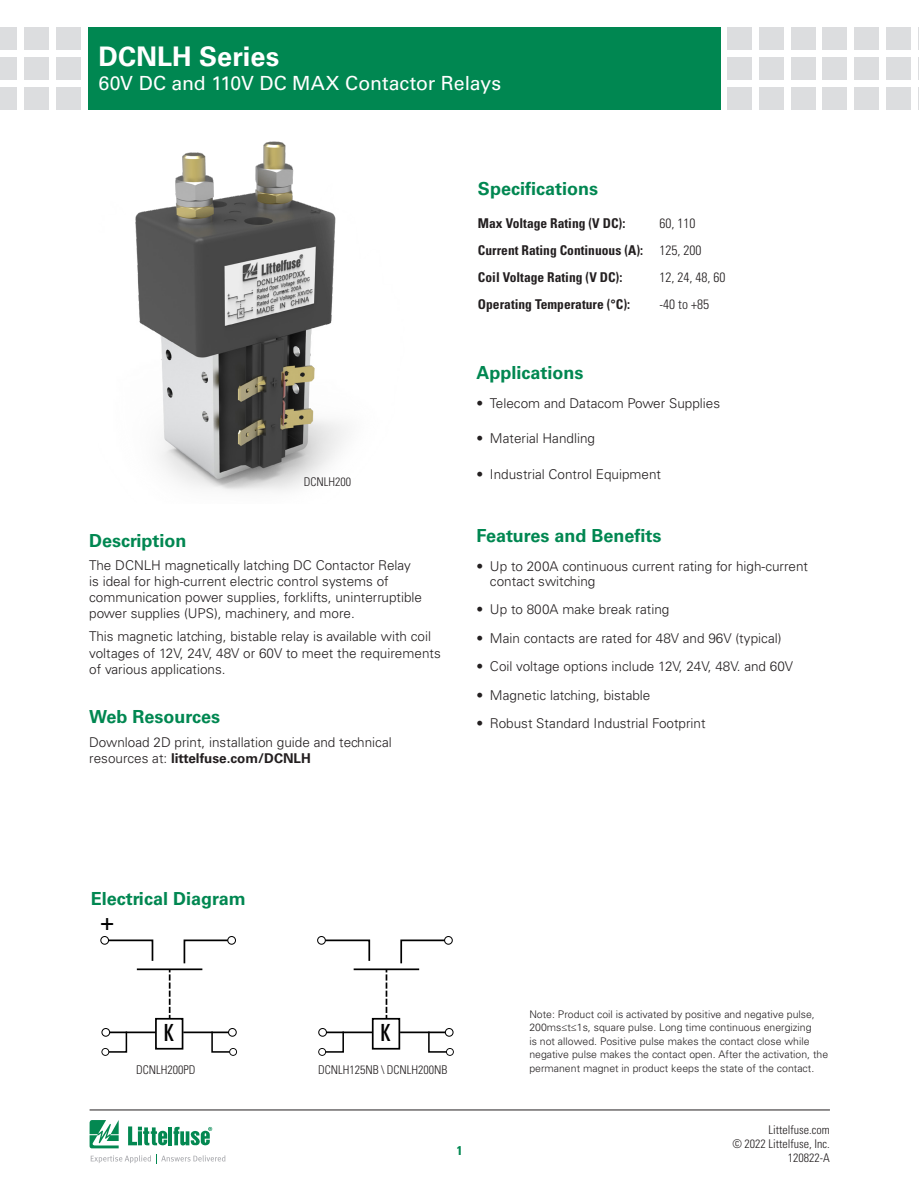
<style>
.page{position:relative;width:919px;height:1191px;background:#fff}
.page>*{position:absolute;margin:0;border:0;box-sizing:border-box;transform-origin:0 0}
.Head_Large{font:700 27px "Univers LT Std";color:#fff}
.t1{font:ultra-condensed 23.55px "Univers LT Std";color:#000}
.Head_Large-2{font:19.5px "Univers LT Std";color:#fff}
.Green_Subheads{font:700 18px "Univers LT Std";color:#008751}
.Body_text{font:700 18px "Univers LT Std";color:#008751}
.Body_text-2{font:300 13.5px/16.2px "Univers LT Std";color:#231f20}
.段落样式1{font:700 condensed 13.5px "Univers LT Std";color:#231f20}
.段落样式1-2{font:300 condensed 13.5px "Univers LT Std";color:#231f20}
.t2{font:700 condensed 12.75px "Univers LT Std";color:#008751}
.段落样式1-3{font:300 condensed 12px/14.2px "Univers LT Std";color:#231f20;text-align:right}
.Body_text-3{font:300 10.5px/13.5px "Univers LT Std";color:#231f20}
.s1{font-weight:700}
</style>
<div class="page">
<div style="left:56px;top:27px;width:25px;height:23px;background:#dcdddf"></div>
<div style="left:56px;top:57px;width:25px;height:23px;background:#dcdddf"></div>
<div style="left:56px;top:87px;width:25px;height:22px;background:#dcdddf"></div>
<div style="left:24px;top:27px;width:25px;height:23px;background:#dcdddf"></div>
<div style="left:24px;top:57px;width:25px;height:23px;background:#dcdddf"></div>
<div style="left:24px;top:87px;width:25px;height:22px;background:#dcdddf"></div>
<div style="left:0;top:27px;width:17px;height:23px;background:#dcdddf"></div>
<div style="left:0;top:57px;width:17px;height:23px;background:#dcdddf"></div>
<div style="left:0;top:87px;width:17px;height:22px;background:#dcdddf"></div>
<div style="left:727px;top:27px;width:24px;height:23px;background:#dcdddf"></div>
<div style="left:727px;top:57px;width:24px;height:23px;background:#dcdddf"></div>
<div style="left:727px;top:87px;width:24px;height:22px;background:#dcdddf"></div>
<div style="left:758px;top:27px;width:25px;height:23px;background:#dcdddf"></div>
<div style="left:758px;top:57px;width:25px;height:23px;background:#dcdddf"></div>
<div style="left:758px;top:87px;width:25px;height:22px;background:#dcdddf"></div>
<div style="left:790px;top:27px;width:25px;height:23px;background:#dcdddf"></div>
<div style="left:790px;top:57px;width:25px;height:23px;background:#dcdddf"></div>
<div style="left:790px;top:87px;width:25px;height:22px;background:#dcdddf"></div>
<div style="left:854px;top:27px;width:25px;height:23px;background:#dcdddf"></div>
<div style="left:854px;top:57px;width:25px;height:23px;background:#dcdddf"></div>
<div style="left:854px;top:87px;width:25px;height:22px;background:#dcdddf"></div>
<div style="left:822px;top:27px;width:25px;height:23px;background:#dcdddf"></div>
<div style="left:822px;top:57px;width:25px;height:23px;background:#dcdddf"></div>
<div style="left:822px;top:87px;width:25px;height:22px;background:#dcdddf"></div>
<div style="left:886px;top:27px;width:24px;height:23px;background:#dcdddf"></div>
<div style="left:886px;top:57px;width:24px;height:23px;background:#dcdddf"></div>
<div style="left:886px;top:87px;width:24px;height:22px;background:#dcdddf"></div>
<svg style="left:918px;top:27px;width:1px;height:23px"></svg>
<svg style="left:918px;top:57px;width:1px;height:23px"></svg>
<svg style="left:918px;top:87px;width:1px;height:22px"></svg>
<div style="left:88px;top:27px;width:633px;height:82px;background:#008751"></div>
<hr style="left:90px;top:1109px;width:739px;height:1px;background:#231f20">
<svg style="left:90px;top:1120px;width:135px;height:43px"></svg>
<img style="left:135px;top:141px;width:211px;height:350px">
<div style="left:155px;top:1018px;width:28px;height:31px;border:2px solid #000"></div>
<hr style="left:137px;top:968px;width:65px;height:2px;background:#000">
<svg style="left:183px;top:936px;width:53px;height:28px"></svg>
<svg style="left:100px;top:936px;width:54px;height:25px"></svg>
<svg style="left:169px;top:970px;width:1px;height:48px"></svg>
<hr style="left:106px;top:1031px;width:50px;height:2px;background:#000">
<hr style="left:183px;top:1031px;width:49px;height:2px;background:#000">
<svg style="left:101px;top:1028px;width:27px;height:27px"></svg>
<svg style="left:210px;top:1028px;width:27px;height:27px"></svg>
<div style="left:372px;top:1018px;width:28px;height:31px;border:2px solid #000"></div>
<hr style="left:353px;top:968px;width:66px;height:2px;background:#000">
<svg style="left:400px;top:936px;width:53px;height:28px"></svg>
<svg style="left:317px;top:936px;width:54px;height:25px"></svg>
<svg style="left:385px;top:970px;width:2px;height:48px"></svg>
<hr style="left:322px;top:1031px;width:50px;height:2px;background:#000">
<hr style="left:400px;top:1031px;width:49px;height:2px;background:#000">
<svg style="left:318px;top:1028px;width:27px;height:27px"></svg>
<svg style="left:427px;top:1028px;width:27px;height:27px"></svg>
<p class="Head_Large" style="left:98px;top:41px;width:182px">DCNLH Series</p>
<p class="Head_Large-2" style="left:98px;top:71px;width:404px">60V DC and 110V DC MAX Contactor Relays</p>
<p class="段落样式1-3" style="left:304px;top:475px;width:49px">DCNLH200</p>
<p class="Green_Subheads" style="left:89px;top:530px;width:99px">Description</p>
<p class="Body_text-2" style="left:89px;top:557px;width:334px">The DCNLH magnetically latching DC Contactor Relay is ideal for high-current electric control systems of communication power supplies, forklifts, uninterruptible power supplies (UPS), machinery, and more.</p>
<p class="Body_text-2" style="left:89px;top:628px;width:353px">This magnetic latching, bistable relay is available with coil voltages of 12V, 24V, 48V or 60V to meet the requirements of various applications.</p>
<p class="Green_Subheads" style="left:89px;top:706px;width:132px">Web Resources</p>
<p class="Body_text-2" style="left:89px;top:733px;width:304px">Download 2D print, installation guide and technical resources at: <span class="s1">littelfuse.com/DCNLH</span></p>
<p class="Green_Subheads" style="left:478px;top:178px;width:122px">Specifications</p>
<p class="段落样式1" style="left:478px;top:215px;width:149px">Max Voltage Rating (V DC):</p>
<p class="段落样式1-2" style="left:659px;top:215px;width:37px">60, 110</p>
<p class="段落样式1" style="left:478px;top:242px;width:167px">Current Rating Continuous (A):</p>
<p class="段落样式1-2" style="left:659px;top:242px;width:43px">125, 200</p>
<p class="段落样式1" style="left:478px;top:269px;width:146px">Coil Voltage Rating (V DC):</p>
<p class="段落样式1-2" style="left:659px;top:269px;width:67px">12, 24, 48, 60</p>
<p class="段落样式1" style="left:478px;top:296px;width:154px">Operating Temperature (°C):</p>
<p class="段落样式1-2" style="left:659px;top:296px;width:51px">-40 to +85</p>
<p class="Green_Subheads" style="left:476px;top:362px;width:109px">Applications</p>
<p class="Body_text-2" style="left:476px;top:395px;width:245px">• Telecom and Datacom Power Supplies</p>
<p class="Body_text-2" style="left:476px;top:430px;width:120px">• Material Handling</p>
<p class="Body_text-2" style="left:476px;top:465px;width:186px">• Industrial Control Equipment</p>
<p class="Body_text" style="left:476px;top:525px;width:186px">Features and Benefits</p>
<p class="Body_text-2" style="left:490px;top:558px;width:319px;line-height:15px;text-indent:-14px">• Up to 200A continuous current rating for high-current contact switching</p>
<p class="Body_text-2" style="left:476px;top:601px;width:194px">• Up to 800A make break rating</p>
<p class="Body_text-2" style="left:476px;top:630px;width:306px">• Main contacts are rated for 48V and 96V (typical)</p>
<p class="Body_text-2" style="left:476px;top:658px;width:318px">• Coil voltage options include 12V, 24V, 48V. and 60V</p>
<p class="Body_text-2" style="left:476px;top:687px;width:175px">• Magnetic latching, bistable</p>
<p class="Body_text-2" style="left:476px;top:715px;width:231px">• Robust Standard Industrial Footprint</p>
<p class="Green_Subheads" style="left:91px;top:887px;width:156px">Electrical Diagram</p>
<p class="t1" style="left:100px;top:908px;width:16px">+</p>
<p class="t1" style="left:164px;top:1018px;width:11px">K</p>
<p class="t1" style="left:381px;top:1018px;width:11px">K</p>
<p class="段落样式1-3" style="left:136px;top:1062px;width:61px">DCNLH200PD</p>
<p class="段落样式1-3" style="left:318px;top:1062px;width:131px">DCNLH125NB \ DCNLH200NB</p>
<p class="t2" style="left:456px;top:1142px;width:7px">1</p>
<p class="Body_text-3" style="left:529px;top:1007px;width:300px">Note: Product coil is activated by positive and negative pulse, 200ms≤t≤1s, square pulse. Long time continuous energizing<br>is not allowed. Positive pulse makes the contact close while negative pulse makes the contact open. After the activation, the permanent magnet in product keeps the state of the contact.</p>
<p class="段落样式1-3" style="left:732px;top:1122px;width:99px">Littelfuse.com<br>© 2022 Littelfuse, Inc.<br>120822-A</p>
</div>
